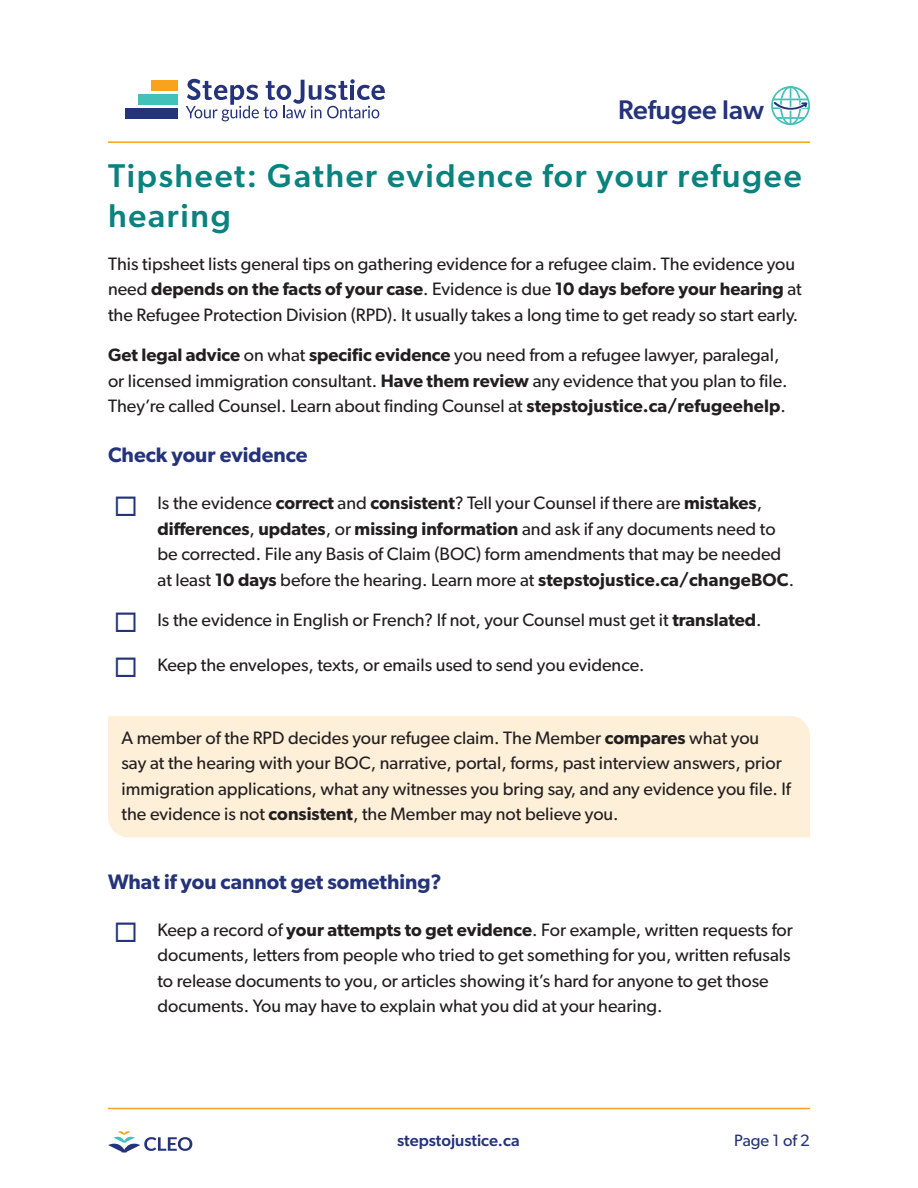
<style>
.page{position:relative;width:918px;height:1188px;background:#fff}
.page>*{position:absolute;margin:0;border:0;box-sizing:border-box;transform-origin:0 0}
.t1{font:500 33px/39.6px "Gibson";letter-spacing:.05em;color:#0a827e}
.Paragraph_Style_1{font:500 27px "Gibson";color:#24337a}
.Heading_1_space_above{font:600 21px "Gibson";color:#24337a}
.Body_Text{font:18px/25.5px "Gibson";color:#231f20}
.Box_-_orange_background{font:18px/25.5px "Gibson";color:#231f20}
.footer_link{font:500 16.5px "Gibson";color:#24337a}
.page_number{font:16.5px "Gibson";color:#24337a}
.s1{font-weight:600}
</style>
<div class="page">
<div style="left:138px;top:94px;width:40px;height:11px;background:#42c0ba"></div>
<div style="left:125px;top:108px;width:53px;height:10px;background:#24337a"></div>
<div style="left:151px;top:81px;width:27px;height:10px;background:#f9a21c"></div>
<svg style="left:186px;top:79px;width:199px;height:42px"></svg>
<hr style="left:108px;top:141px;width:702px;height:2px;background:#f9a21c">
<hr style="left:108px;top:1108px;width:702px;height:1px;background:#f9a21c">
<svg style="left:771px;top:86px;width:39px;height:38px"></svg>
<div style="left:108px;top:716px;width:702px;height:121px;background:#feefd8"></div>
<svg style="left:108px;top:1131px;width:84px;height:22px"></svg>
<p class="Paragraph_Style_1" style="left:618px;top:93px;width:148px">Refugee law</p>
<p class="t1" style="left:108px;top:155px;width:695px">Tipsheet: Gather evidence for your refugee hearing</p>
<p class="Body_Text" style="left:108px;top:251px;width:695px">This tipsheet lists general tips on gathering evidence for a refugee claim. The evidence you need <span class="s1">depends on the facts of your case</span>. Evidence is due <span class="s1">10 days before your hearing</span> at the Refugee Protection Division (RPD). It usually takes a long time to get ready so start early.</p>
<p class="Body_Text" style="left:108px;top:342px;width:681px"><span class="s1">Get legal advice</span> on what <span class="s1">specific evidence</span> you need from a refugee lawyer, paralegal, or licensed immigration consultant. <span class="s1">Have them review</span> any evidence that you plan to file.<br>They’re called Counsel. Learn about finding Counsel at <span class="s1">stepstojustice.ca/refugeehelp</span>.</p>
<p class="Heading_1_space_above" style="left:108px;top:442px;width:201px">Check your evidence</p>
<p class="Body_Text" style="left:158px;top:490px;width:638px">Is the evidence <span class="s1">correct</span> and <span class="s1">consistent</span>? Tell your Counsel if there are <span class="s1">mistakes</span>, <span class="s1">differences</span>, <span class="s1">updates</span>, or <span class="s1">missing information</span> and ask if any documents need to be corrected. File any Basis of Claim (BOC) form amendments that may be needed at least <span class="s1">10 days</span> before the hearing. Learn more at <span class="s1">stepstojustice.ca/changeBOC</span>.</p>
<p class="Body_Text" style="left:158px;top:607px;width:606px">Is the evidence in English or French? If not, your Counsel must get it <span class="s1">translated</span>.</p>
<p class="Body_Text" style="left:158px;top:651px;width:489px">Keep the envelopes, texts, or emails used to send you evidence.</p>
<p class="Box_-_orange_background" style="left:122px;top:725px;width:671px">A member of the RPD decides your refugee claim. The Member <span class="s1">compares</span> what you<br>say at the hearing with your BOC, narrative, portal, forms, past interview answers, prior immigration applications, what any witnesses you bring say, and any evidence you file. If the evidence is not <span class="s1">consistent</span>, the Member may not believe you.</p>
<p class="Heading_1_space_above" style="left:108px;top:869px;width:335px">What if you cannot get something?</p>
<p class="Body_Text" style="left:158px;top:917px;width:637px">Keep a record of <span class="s1">your attempts to get evidence</span>. For example, written requests for documents, letters from people who tried to get something for you, written refusals to release documents to you, or articles showing it’s hard for anyone to get those documents. You may have to explain what you did at your hearing.</p>
<p class="footer_link" style="left:397px;top:1130px;width:124px">stepstojustice.ca</p>
<p class="page_number" style="left:734px;top:1131px;width:77px">Page 1 of 2</p>
</div>
